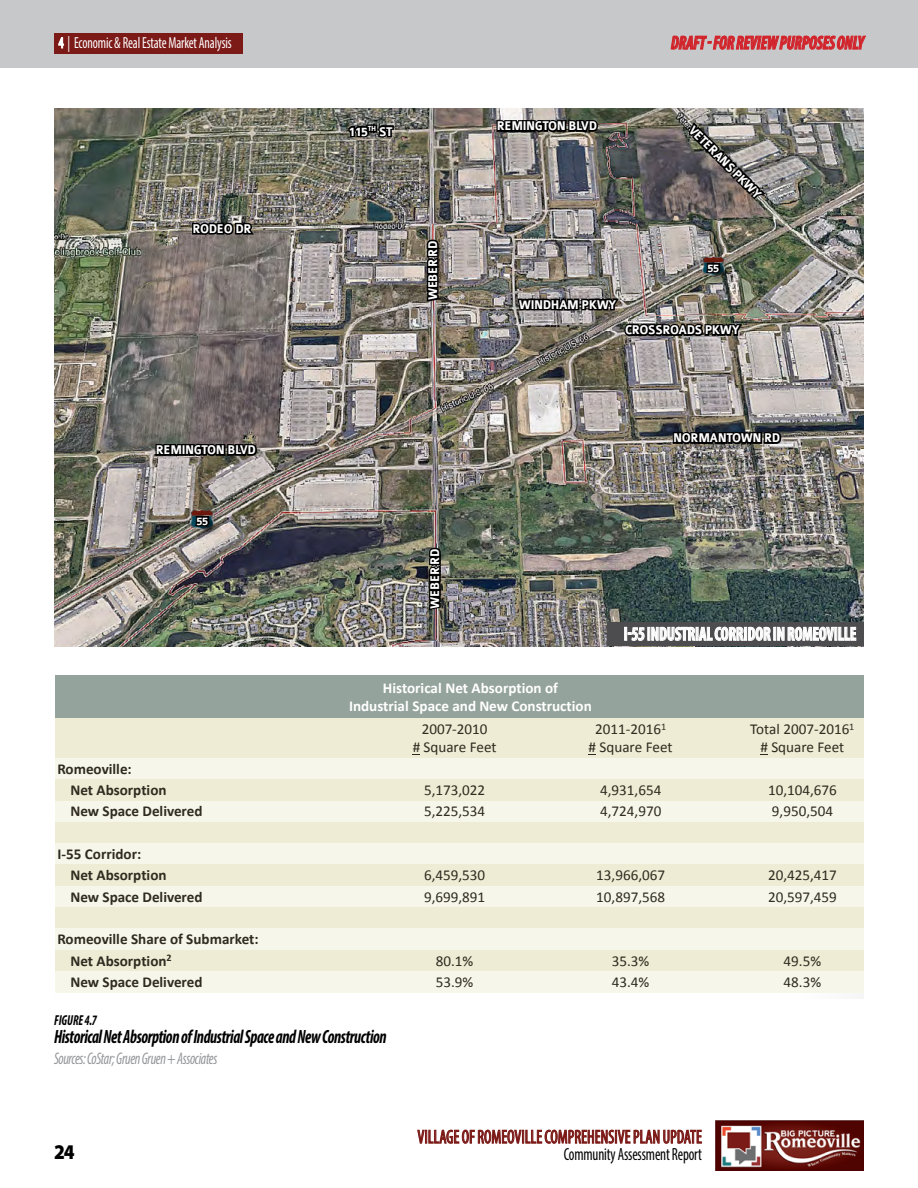
<style>
.page{position:relative;width:918px;height:1188px;background:#fff}
.page>*{position:absolute;margin:0;border:0;box-sizing:border-box;transform-origin:0 0}
.t1{font:900 21px "Myriad Pro";color:#000;scale:.9 1}
.t2{font:italic 700 condensed 19.2px "Myriad Pro";letter-spacing:-.025em;color:#000;scale:.84 1}
.t3{font:condensed 19.2px "Myriad Pro";letter-spacing:.01em;color:#7b1a17;scale:.84 1}
.t4{font:700 condensed 19.2px "Myriad Pro";letter-spacing:-.005em;color:#fff;scale:.84 1}
.t5{font:italic 700 condensed 19.2px "Myriad Pro";letter-spacing:-.005em;color:#d2232a;scale:.84 1}
.t6{font:condensed 17.7px "Myriad Pro";letter-spacing:-.01em;color:#000;scale:.84 1}
.t7{font:italic condensed 16.8px "Myriad Pro";letter-spacing:-.025em;color:#939598;scale:.84 1}
.t8{font:condensed 16.05px "Myriad Pro";letter-spacing:-.01em;color:#fff;scale:.84 1}
.t9{font:15.15px/18px "Calibri";color:#2f2b20;text-align:center}
.t10{font:700 15.15px/21.3px "Calibri";color:#2f2b20}
.t11{font:700 15.15px/18px "Calibri";color:#fff;text-align:center}
.t12{font:italic 700 condensed 14.4px "Myriad Pro";letter-spacing:-.005em;color:#000;scale:.84 1}
.t13{font:700 13.5px "Colaborate";letter-spacing:-.035em;color:#fff;scale:.9 1}
.t14{font:700 12px "Colaborate";color:#fff;scale:.9 1}
</style>
<div class="page">
<div style="left:0;top:0;width:918px;height:68px;background:#c7c8ca"></div>
<div style="left:55px;top:675px;width:809px;height:44px;background:#95a39d"></div>
<div style="left:55px;top:719px;width:809px;height:39px;background:#eeecd4"></div>
<div style="left:55px;top:758px;width:809px;height:22px;background:#f7f6eb"></div>
<div style="left:55px;top:780px;width:809px;height:21px;background:#eeecd4"></div>
<div style="left:55px;top:801px;width:809px;height:21px;background:#f7f6eb"></div>
<div style="left:55px;top:822px;width:809px;height:21px;background:#eeecd4"></div>
<div style="left:55px;top:843px;width:809px;height:22px;background:#f7f6eb"></div>
<div style="left:55px;top:865px;width:809px;height:21px;background:#eeecd4"></div>
<div style="left:55px;top:886px;width:809px;height:21px;background:#f7f6eb"></div>
<div style="left:55px;top:907px;width:809px;height:22px;background:#eeecd4"></div>
<div style="left:55px;top:929px;width:809px;height:21px;background:#f7f6eb"></div>
<div style="left:55px;top:950px;width:809px;height:21px;background:#eeecd4"></div>
<div style="left:55px;top:971px;width:809px;height:22px;background:#f7f6eb"></div>
<img style="left:54px;top:108px;width:810px;height:538px">
<svg style="left:420px;top:238px;width:29px;height:66px;background:#534e49"></svg>
<svg style="left:422px;top:546px;width:29px;height:66px;background:#494945"></svg>
<img style="left:671px;top:415px;width:112px;height:42px">
<svg style="left:191px;top:221px;width:64px;height:16px"></svg>
<svg style="left:346px;top:123px;width:49px;height:16px"></svg>
<svg style="left:685px;top:120px;width:82px;height:82px;background:#6f6a68"></svg>
<div style="left:608px;top:623px;width:256px;height:23px;background:#4d4d4f"></div>
<div style="left:624px;top:627px;width:3px;height:14px;border:1px solid #fff"></div>
<svg style="left:628px;top:627px;width:17px;height:14px"></svg>
<div style="left:647px;top:627px;width:3px;height:14px;border:1px solid #fff"></div>
<svg style="left:651px;top:596px;width:206px;height:51px"></svg>
<img style="left:191px;top:510px;width:23px;height:19px">
<div style="left:192px;top:512px;width:30px;height:27px;background:#000;opacity:.75"></div>
<svg style="left:193px;top:514px;width:18px;height:14px"></svg>
<img style="left:702px;top:256px;width:23px;height:20px">
<div style="left:703px;top:258px;width:30px;height:27px;background:#000;opacity:.75"></div>
<svg style="left:704px;top:261px;width:18px;height:14px"></svg>
<svg style="left:154px;top:427px;width:104px;height:42px;background:#5e5a55"></svg>
<img style="left:516px;top:282px;width:228px;height:64px">
<svg style="left:495px;top:108px;width:104px;height:37px;background:#6a6964"></svg>
<img style="left:716px;top:1121px;width:148px;height:49px">
<svg style="left:417px;top:1129px;width:285px;height:15px"></svg>
<svg style="left:670px;top:35px;width:196px;height:76px"></svg>
<div style="left:54px;top:33px;width:189px;height:21px;background:#7b1a17"></div>
<svg style="left:58px;top:37px;width:7px;height:12px"></svg>
<p class="t8" style="left:58px;top:33px;width:208px">4 | Economic &amp; Real Estate Market Analysis</p>
<p class="t5" style="left:671px;top:31px;width:231px">DRAFT - FOR REVIEW PURPOSES ONLY</p>
<p class="t13" style="left:192px;top:222px;width:67px">RODEO DR</p>
<p class="t13" style="left:156px;top:443px;width:113px">REMINGTON BLVD</p>
<p class="t14" style="left:197px;top:515px;width:15px">55</p>
<p class="t10" style="left:70px;top:758px;width:98px;text-indent:-13px">Romeoville:<br>Net Absorption</p>
<p class="t13" style="left:497px;top:119px;width:113px">REMINGTON BLVD</p>
<p class="t13" style="left:348px;top:124px;width:51px">115<sup>TH</sup> ST</p>
<p class="t13" style="left:696px;top:123px;width:109px;rotate:45deg">VETERANS PKWY</p>
<p class="t13" style="left:426px;top:300px;width:68px;rotate:-90deg">WEBER RD</p>
<p class="t13" style="left:428px;top:609px;width:68px;rotate:-90deg">WEBER RD</p>
<p class="t14" style="left:708px;top:261px;width:15px">55</p>
<p class="t13" style="left:519px;top:298px;width:110px">WINDHAM PKWY</p>
<p class="t13" style="left:625px;top:323px;width:129px">CROSSROADS PKWY</p>
<p class="t13" style="left:673px;top:431px;width:121px">NORMANTOWN RD</p>
<p class="t4" style="left:624px;top:622px;width:279px">I-55 INDUSTRIAL CORRIDOR IN ROMEOVILLE</p>
<p class="t11" style="left:349px;top:679px;width:244px">Historical Net Absorption of<br>Industrial Space and New Construction</p>
<p class="t9" style="left:413px;top:720px;width:85px">2007‐2010<br># Square Feet</p>
<p class="t9" style="left:589px;top:720px;width:85px">2011‐2016<sup>1<br></sup># Square Feet</p>
<p class="t9" style="left:750px;top:720px;width:106px">Total 2007‐2016<sup>1 </sup># Square Feet</p>
<p class="t9" style="left:424px;top:781px;width:63px">5,173,022</p>
<p class="t9" style="left:600px;top:781px;width:63px">4,931,654</p>
<p class="t9" style="left:768px;top:781px;width:70px">10,104,676</p>
<p class="t10" style="left:70px;top:801px;width:134px">New Space Delivered</p>
<p class="t9" style="left:424px;top:802px;width:63px">5,225,534</p>
<p class="t9" style="left:600px;top:802px;width:63px">4,724,970</p>
<p class="t9" style="left:772px;top:802px;width:63px">9,950,504</p>
<p class="t10" style="left:70px;top:843px;width:98px;text-indent:-13px">I‐55 Corridor:<br>Net Absorption</p>
<p class="t9" style="left:424px;top:866px;width:63px">6,459,530</p>
<p class="t9" style="left:596px;top:866px;width:70px">13,966,067</p>
<p class="t9" style="left:768px;top:866px;width:70px">20,425,417</p>
<p class="t10" style="left:70px;top:886px;width:134px">New Space Delivered</p>
<p class="t9" style="left:424px;top:888px;width:63px">9,699,891</p>
<p class="t9" style="left:596px;top:888px;width:70px">10,897,568</p>
<p class="t9" style="left:768px;top:888px;width:70px">20,597,459</p>
<p class="t10" style="left:70px;top:929px;width:190px;text-indent:-13px">Romeoville Share of Submarket:<br>Net Absorption<sup>2</sup></p>
<p class="t9" style="left:436px;top:952px;width:39px">80.1%</p>
<p class="t9" style="left:612px;top:952px;width:39px">35.3%</p>
<p class="t9" style="left:784px;top:952px;width:39px">49.5%</p>
<p class="t10" style="left:70px;top:971px;width:134px">New Space Delivered</p>
<p class="t9" style="left:436px;top:973px;width:39px">53.9%</p>
<p class="t9" style="left:612px;top:973px;width:39px">43.4%</p>
<p class="t9" style="left:784px;top:973px;width:39px">48.3%</p>
<p class="t12" style="left:54px;top:1012px;width:53px">FIGURE 4.7</p>
<p class="t2" style="left:54px;top:1025px;width:398px">Historical Net Absorption of Industrial Space and New Construction</p>
<p class="t7" style="left:54px;top:1049px;width:196px">Sources: CoStar; Gruen Gruen + Associates</p>
<p class="t3" style="left:418px;top:1125px;width:340px">VILLAGE OF ROMEOVILLE COMPREHENSIVE PLAN UPDATE</p>
<h1 class="t1" style="left:54px;top:1138px;width:25px">24</h1>
<p class="t6" style="left:564px;top:1144px;width:166px">Community Assessment Report</p>
</div>
